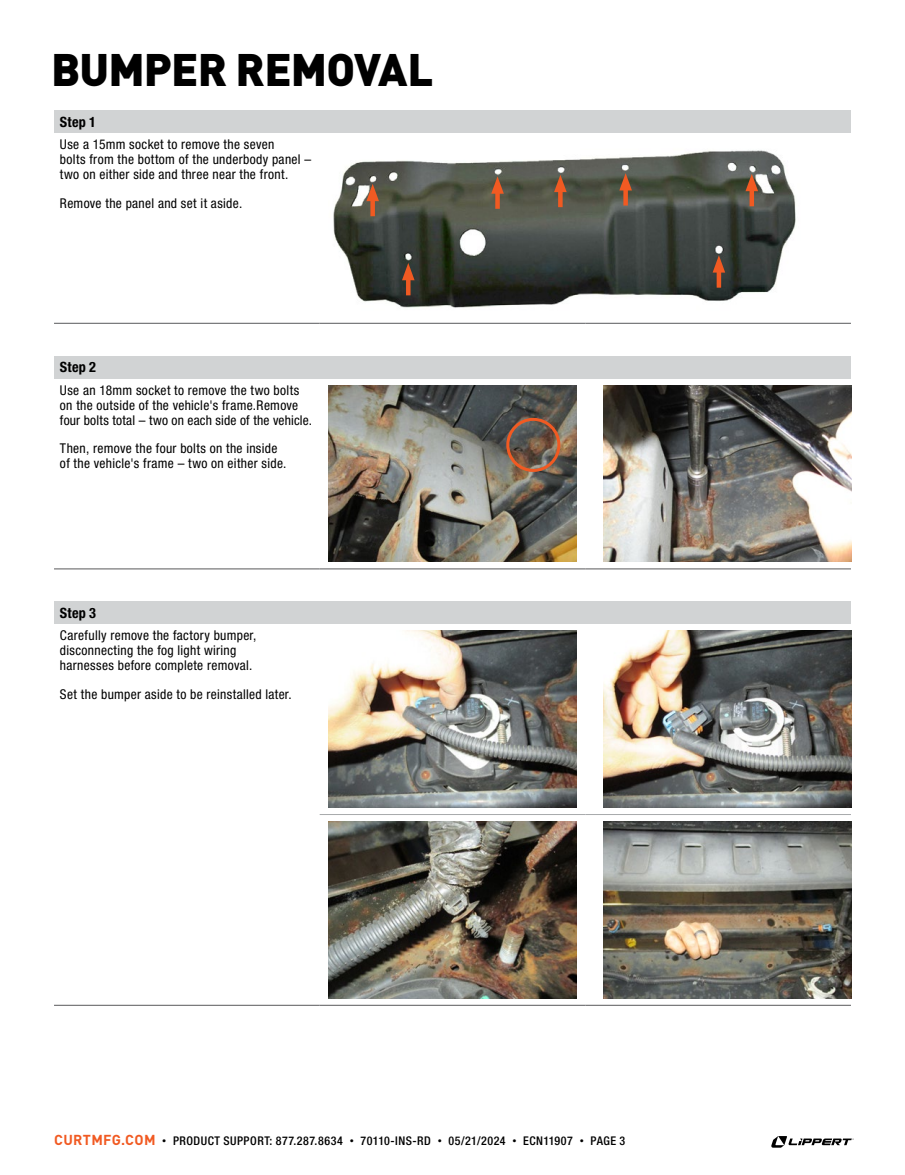
<style>
.page{position:relative;width:905px;height:1175px;background:#fff}
.page>*{position:absolute;margin:0;border:0;box-sizing:border-box;transform-origin:0 0}
.t1{font:900 45px "DINOT";letter-spacing:-.02em;color:#000}
.t2{font:700 condensed 14.25px "Helvetica Neue LT Std";letter-spacing:.015em;color:#000}
.t3{font:condensed 13.5px/15px "Helvetica Neue LT Std";letter-spacing:.025em;color:#000}
.t4{font:500 condensed 12px "Helvetica Neue LT Std";letter-spacing:.04em;color:#000}
.s1{font-family:"DINOT";font-weight:700;font-stretch:normal;font-size:14.25px;color:#f15a22}
.s2{font-family:"DINOT";font-weight:400;font-stretch:normal;font-size:9px}
</style>
<div class="page">
<svg style="left:771px;top:1136px;width:82px;height:11px"></svg>
<div style="left:54px;top:110px;width:796px;height:22px;background:#d1d3d4"></div>
<hr style="left:54px;top:323px;width:266px;height:1px;background:#58595b">
<hr style="left:320px;top:323px;width:265px;height:1px;background:#58595b">
<hr style="left:585px;top:323px;width:265px;height:1px;background:#58595b">
<img style="left:333px;top:150px;width:463px;height:158px">
<div style="left:495px;top:187px;width:5px;height:22px;background:#f15a22"></div>
<svg style="left:491px;top:176px;width:13px;height:18px"></svg>
<hr style="left:406px;top:274px;width:4px;height:21px;background:#f15a22">
<svg style="left:402px;top:263px;width:12px;height:17px"></svg>
<div style="left:370px;top:195px;width:5px;height:21px;background:#f15a22"></div>
<svg style="left:366px;top:184px;width:13px;height:17px"></svg>
<div style="left:749px;top:185px;width:5px;height:21px;background:#f15a22"></div>
<svg style="left:745px;top:174px;width:13px;height:17px"></svg>
<div style="left:716px;top:266px;width:5px;height:22px;background:#f15a22"></div>
<svg style="left:712px;top:255px;width:13px;height:17px"></svg>
<svg style="left:558px;top:192px;width:4px;height:15px"></svg>
<svg style="left:554px;top:175px;width:12px;height:17px"></svg>
<div style="left:623px;top:184px;width:5px;height:21px;background:#f15a22"></div>
<svg style="left:619px;top:173px;width:13px;height:17px"></svg>
<div style="left:54px;top:356px;width:796px;height:22px;background:#d1d3d4"></div>
<hr style="left:54px;top:568px;width:266px;height:1px;background:#58595b">
<hr style="left:320px;top:568px;width:265px;height:1px;background:#58595b">
<hr style="left:585px;top:568px;width:265px;height:1px;background:#58595b">
<img style="left:329px;top:385px;width:247px;height:177px">
<img style="left:603px;top:385px;width:248px;height:177px">
<div style="left:506px;top:418px;width:54px;height:54px;border:3px solid #f15a22;border-radius:50%"></div>
<div style="left:54px;top:601px;width:796px;height:22px;background:#d1d3d4"></div>
<hr style="left:320px;top:1004px;width:265px;height:1px;background:#58595b">
<hr style="left:585px;top:1004px;width:265px;height:1px;background:#58595b">
<hr style="left:320px;top:814px;width:265px;height:1px;background:#a7a9ac">
<hr style="left:585px;top:814px;width:265px;height:1px;background:#a7a9ac">
<hr style="left:54px;top:1004px;width:266px;height:1px;background:#58595b">
<img style="left:329px;top:631px;width:247px;height:176px">
<img style="left:603px;top:631px;width:248px;height:176px">
<img style="left:329px;top:821px;width:247px;height:177px">
<img style="left:603px;top:821px;width:248px;height:177px">
<h1 class="t1" style="left:51px;top:34px;width:384px">BUMPER REMOVAL</h1>
<p class="t2" style="left:60px;top:113px;width:38px">Step 1</p>
<p class="t3" style="left:60px;top:137px;width:253px">Use a 15mm socket to remove the seven<br>bolts from the bottom of the underbody panel – two on either side and three near the front.</p>
<p class="t3" style="left:60px;top:195px;width:184px">Remove the panel and set it aside.</p>
<p class="t2" style="left:60px;top:358px;width:38px">Step 2</p>
<p class="t3" style="left:60px;top:382px;width:254px">Use an 18mm socket to remove the two bolts on the outside of the vehicle's frame.Remove four bolts total – two on each side of the vehicle.</p>
<p class="t3" style="left:60px;top:441px;width:228px">Then, remove the four bolts on the inside of the vehicle's frame – two on either side.</p>
<p class="t2" style="left:60px;top:604px;width:38px">Step 3</p>
<p class="t3" style="left:60px;top:628px;width:198px">Carefully remove the factory bumper, disconnecting the fog light wiring harnesses before complete removal.</p>
<p class="t3" style="left:60px;top:686px;width:233px">Set the bumper aside to be reinstalled later.</p>
<p class="t4" style="left:54px;top:1133px;width:572px"><span class="s1">CURTMFG.COM</span> <span class="s2">•</span> PRODUCT SUPPORT: 877.287.8634 <span class="s2">•</span> 70110-INS-RD <span class="s2">•</span> 05/21/2024 <span class="s2">•</span> ECN11907 <span class="s2">•</span> PAGE 3</p>
</div>
